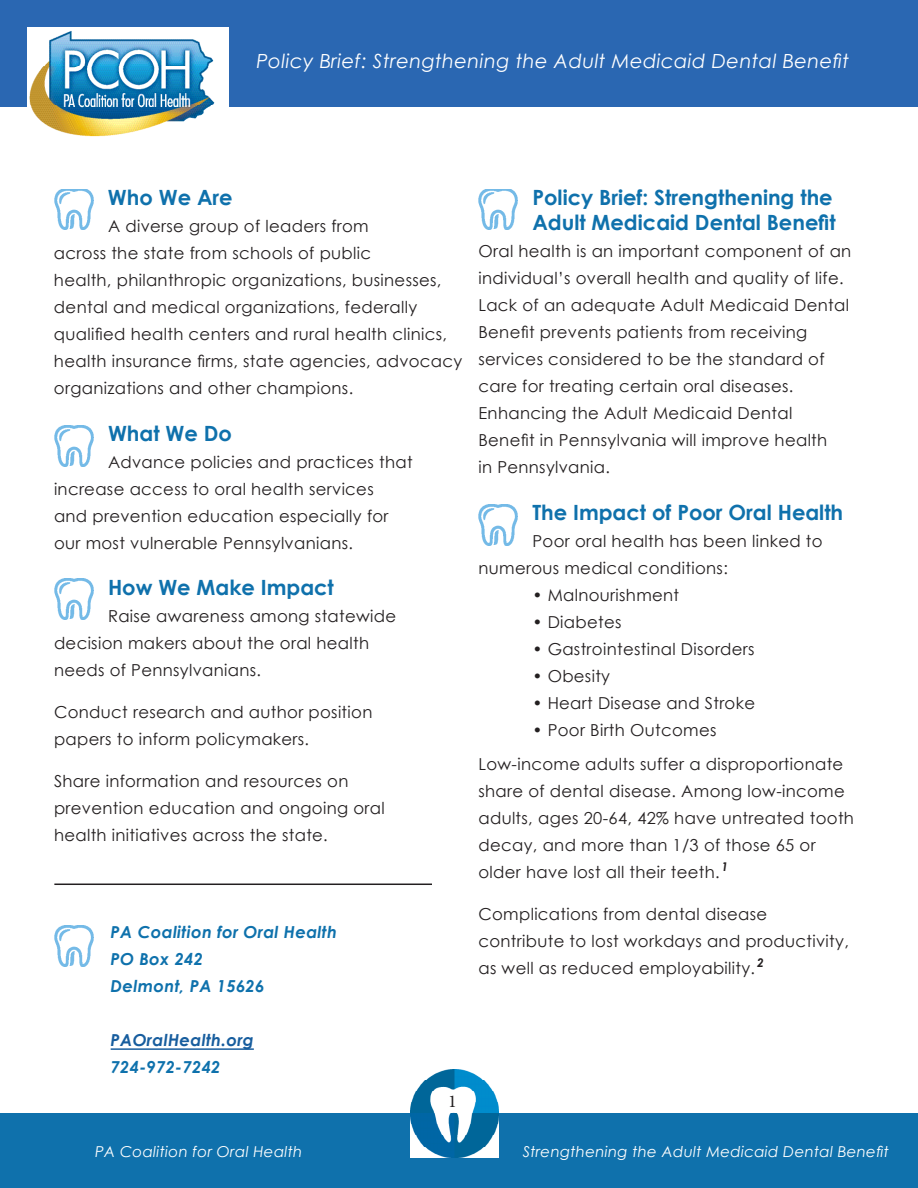
<style>
.page{position:relative;width:918px;height:1188px;background:#fff}
.page>*{position:absolute;margin:0;border:0;box-sizing:border-box;transform-origin:0 0}
.t1{font:700 21px/25.2px "Century Gothic";color:#0f71ac}
.t2{font:italic 19.5px "Century Gothic";letter-spacing:.02em;color:#fff}
.t3{font:18px "Minion Pro";color:#231f20}
.Partners{font:16.5px/27px "Century Gothic";letter-spacing:.02em;color:#231f20}
.Paragraph_Style_2{font:italic 700 16.5px/27px "Century Gothic";letter-spacing:.02em;color:#0e71ac}
.Paragraph_Style_2-2{font:italic 700 16.5px "Century Gothic";letter-spacing:.02em;color:#175d9e}
.t4{font:italic 15px "Century Gothic";letter-spacing:.02em;color:#fff}
.Partners-2{font:italic 700 12px "Century Gothic";color:#231f20}
.s1{font-style:inherit}
</style>
<div class="page">
<div style="left:0;top:0;width:917px;height:106px;background:#2a67b2"></div>
<div style="left:0;top:1114px;width:918px;height:74px;background:#0f71ac"></div>
<img style="left:27px;top:27px;width:201px;height:110px">
<img style="left:410px;top:1070px;width:88px;height:88px">
<img style="left:54px;top:189px;width:39px;height:40px">
<img style="left:54px;top:426px;width:39px;height:40px">
<img style="left:54px;top:579px;width:39px;height:40px">
<img style="left:54px;top:926px;width:39px;height:40px">
<img style="left:478px;top:505px;width:40px;height:40px">
<img style="left:478px;top:189px;width:40px;height:40px">
<hr style="left:54px;top:884px;width:378px;height:1px;background:#231f20">
<hr style="left:111px;top:1048px;width:143px;height:2px;background:#175d9e">
<p class="t2" style="left:256px;top:47px;width:594px">Policy Brief: Strengthening the Adult Medicaid Dental Benefit</p>
<p class="t1" style="left:108px;top:184px;width:126px">Who We Are</p>
<p class="Partners" style="left:54px;top:212px;width:410px;text-indent:54px">A diverse group of leaders from<br>across the state from schools of public<br>health, philanthropic organizations, businesses, dental and medical organizations, federally qualified health centers and rural health clinics, health insurance firms, state agencies, advocacy organizations and other champions.</p>
<p class="t1" style="left:108px;top:419px;width:125px">What We Do</p>
<p class="Partners" style="left:54px;top:448px;width:360px;text-indent:54px">Advance policies and practices that increase access to oral health services<br>and prevention education especially for our most vulnerable Pennsylvanians.</p>
<p class="t1" style="left:108px;top:574px;width:227px">How We Make Impact</p>
<p class="Partners" style="left:54px;top:603px;width:344px;text-indent:54px">Raise awareness among statewide decision makers about the oral health needs of Pennsylvanians.</p>
<p class="Partners" style="left:54px;top:699px;width:320px">Conduct research and author position papers to inform policymakers.</p>
<p class="Partners" style="left:54px;top:768px;width:332px">Share information and resources on prevention education and ongoing oral health initiatives across the state.</p>
<p class="Paragraph_Style_2" style="left:111px;top:918px;width:228px">PA Coalition for Oral Health<br>PO B<span class="s1">ox 242<br>Delmont</span>, PA 1<span class="s1">5626</span></p>
<p class="Paragraph_Style_2-2" style="left:111px;top:1028px;width:145px">PAOralHealth.org</p>
<p class="Paragraph_Style_2" style="left:111px;top:1053px;width:111px">724-972-7242</p>
<p class="t3" style="left:448px;top:1089px;width:10px">1</p>
<p class="t1" style="left:532px;top:184px;width:305px">Policy Brief: Strengthening the<br>Adult Medicaid Dental Benefit</p>
<p class="Partners" style="left:478px;top:237px;width:374px">Oral health is an important component of an individual’s overall health and quality of life.<br>Lack of an adequate Adult Medicaid Dental Benefit prevents patients from receiving services considered to be the standard of care for treating certain oral diseases.<br>Enhancing the Adult Medicaid Dental Benefit in Pennsylvania will improve health<br>in Pennsylvania.</p>
<p class="t1" style="left:532px;top:499px;width:312px">The Impact of Poor Oral Health</p>
<p class="Partners" style="left:478px;top:527px;width:346px;text-indent:54px">Poor oral health has been linked to numerous medical conditions:</p>
<p class="Partners" style="left:532px;top:581px;width:148px">• Malnourishment</p>
<p class="Partners" style="left:532px;top:608px;width:91px">• Diabetes</p>
<p class="Partners" style="left:532px;top:635px;width:224px">• Gastrointestinal Disorders</p>
<p class="Partners" style="left:532px;top:662px;width:79px">• Obesity</p>
<p class="Partners" style="left:532px;top:689px;width:224px">• Heart Disease and Stroke</p>
<p class="Partners" style="left:532px;top:716px;width:186px">• Poor Birth Outcomes</p>
<p class="Partners" style="left:478px;top:751px;width:377px">Low-income adults suffer a disproportionate share of dental disease. Among low-income adults, ages 20-64, 42% have untreated tooth decay, and more than 1/3 of those 65 or older have lost all their teeth.</p>
<p class="Partners-2" style="left:722px;top:857px;width:8px">1</p>
<p class="Partners" style="left:478px;top:901px;width:372px">Complications from dental disease contribute to lost workdays and productivity, as well as reduced employability.</p>
<p class="Partners-2" style="left:757px;top:953px;width:8px">2</p>
<p class="t4" style="left:95px;top:1141px;width:209px">PA Coalition for Oral Health</p>
<p class="t4" style="left:523px;top:1141px;width:368px">Strengthening the Adult Medicaid Dental Benefit</p>
</div>
